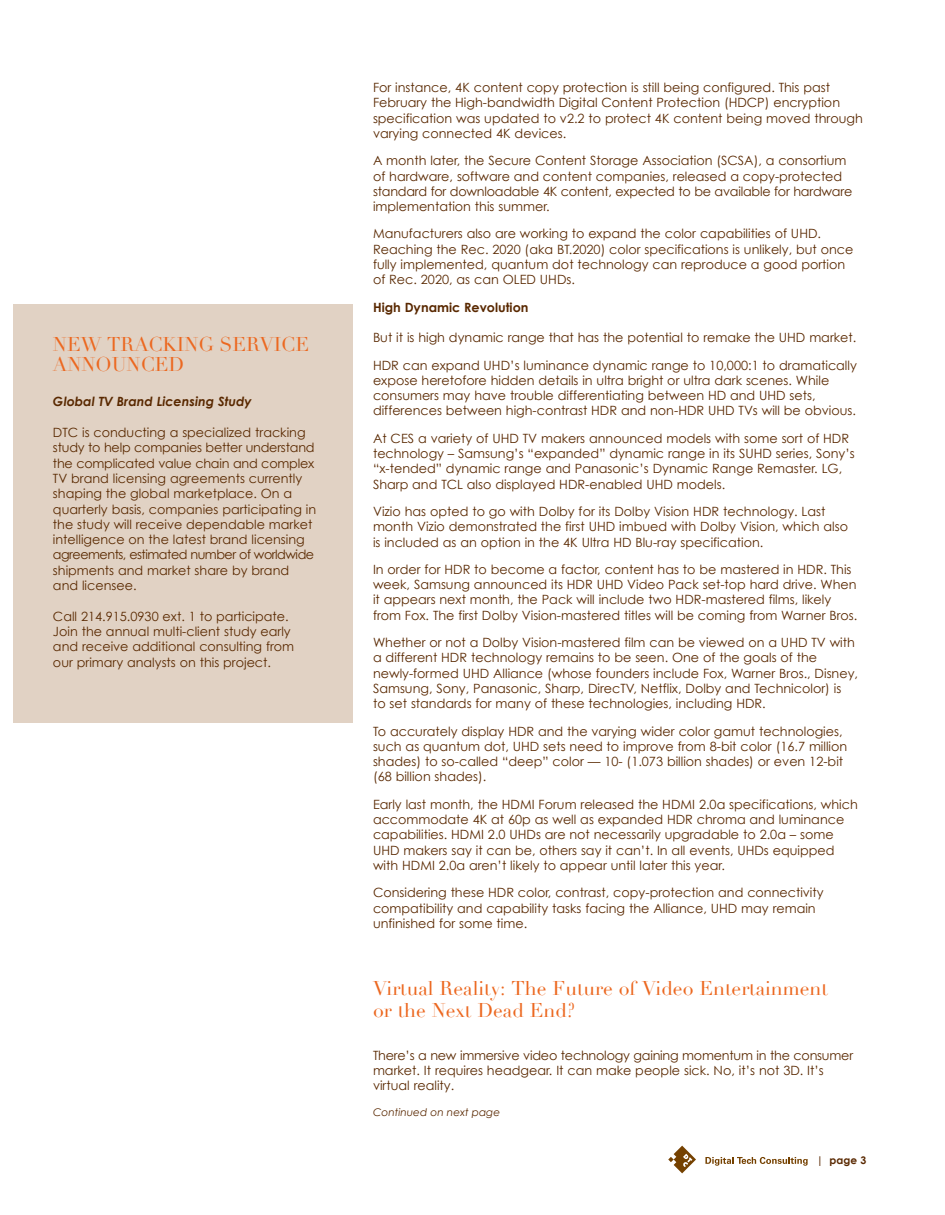
<style>
.page{position:relative;width:945px;height:1215px;background:#fff}
.page>*{position:absolute;margin:0;border:0;box-sizing:border-box;transform-origin:0 0}
.t1{font:19.5px/22.5px "Didot";color:#ec6820}
.t2{font:12.75px/15.3px "Century Gothic";color:#592800}
.t3{font:italic 700 12.75px "Century Gothic";color:#592800}
.t4{font:700 12.75px "Century Gothic";color:#592800}
.t5{font:italic 10.5px "Century Gothic";color:#592800}
.t6{font:700 10.5px "Century Gothic";color:#592800}
</style>
<div class="page">
<div style="left:14px;top:304px;width:339px;height:419px;background:#e1d2c4"></div>
<svg style="left:668px;top:1146px;width:28px;height:27px"></svg>
<svg style="left:705px;top:1157px;width:103px;height:9px"></svg>
<h1 class="t1" style="left:53px;top:334px;width:258px;line-height:20.7px">NEW TRACKING SERVICE<br>ANNOUNCED</h1>
<p class="t3" style="left:53px;top:394px;width:201px">Global TV Brand Licensing Study</p>
<p class="t2" style="left:53px;top:424px;width:265px">DTC is conducting a specialized tracking study to help companies better understand the complicated value chain and complex TV brand licensing agreements currently shaping the global marketplace. on a quarterly basis, companies participating in the study will receive dependable market intelligence on the latest brand licensing agreements, estimated number of worldwide shipments and market share by brand and licensee.</p>
<p class="t2" style="left:53px;top:608px;width:243px">Call 214.915.0930 ext. 1 to participate.<br>Join the annual multi-client study early and receive additional consulting from our primary analysts on this project.</p>
<p class="t2" style="left:373px;top:79px;width:491px">For instance, 4K content copy protection is still being configured. This past February the High-bandwidth Digital Content Protection (HDCP) encryption specification was updated to v2.2 to protect 4K content being moved through varying connected 4K devices.</p>
<p class="t2" style="left:373px;top:153px;width:481px">A month later, the secure Content storage Association (sCsA), a consortium of hardware, software and content companies, released a copy-protected standard for downloadable 4K content, expected to be available for hardware implementation this summer.</p>
<p class="t2" style="left:373px;top:226px;width:482px">Manufacturers also are working to expand the color capabilities of UHD. reaching the rec. 2020 (aka BT.2020) color specifications is unlikely, but once fully implemented, quantum dot technology can reproduce a good portion of rec. 2020, as can oLeD UHDs.</p>
<p class="t4" style="left:373px;top:299px;width:157px">high Dynamic revolution</p>
<p class="t2" style="left:373px;top:324px;width:485px;line-height:27.3px">But it is high dynamic range that has the potential to remake the UHD market.<br>HDr can expand UHD’s luminance dynamic range to 10,000:1 to dramatically</p>
<p class="t2" style="left:373px;top:372px;width:485px">expose heretofore hidden details in ultra bright or ultra dark scenes. While consumers may have trouble differentiating between HD and UHD sets, differences between high-contrast HDr and non-HDr UHD TVs will be obvious.</p>
<p class="t2" style="left:373px;top:430px;width:483px">At Ces a variety of UHD TV makers announced models with some sort of HDr technology – samsung’s “expanded” dynamic range in its sUHD series, sony’s “x-tended” dynamic range and Panasonic’s Dynamic range remaster. LG, sharp and TCL also displayed HDr-enabled UHD models.</p>
<p class="t2" style="left:373px;top:503px;width:477px">Vizio has opted to go with Dolby for its Dolby Vision HDr technology. Last month Vizio demonstrated the first UHD imbued with Dolby Vision, which also is included as an option in the 4K Ultra HD Blu-ray specification.</p>
<p class="t2" style="left:373px;top:561px;width:486px">In order for HDr to become a factor, content has to be mastered in HDr. This week, samsung announced its HDr UHD Video Pack set-top hard drive. When it appears next month, the Pack will include two HDr-mastered films, likely from Fox. The first Dolby Vision-mastered titles will be coming from Warner Bros.</p>
<p class="t2" style="left:373px;top:634px;width:487px">Whether or not a Dolby Vision-mastered film can be viewed on a UHD TV with a different HDr technology remains to be seen. one of the goals of the newly-formed UHD Alliance (whose founders include Fox, Warner Bros., Disney, samsung, sony, Panasonic, sharp, DirecTV, Netflix, Dolby and Technicolor) is<br>to set standards for many of these technologies, including HDr.</p>
<p class="t2" style="left:373px;top:723px;width:476px">To accurately display HDr and the varying wider color gamut technologies, such as quantum dot, UHD sets need to improve from 8-bit color (16.7 million shades) to so-called “deep” color — 10- (1.073 billion shades) or even 12-bit (68 billion shades).</p>
<p class="t2" style="left:373px;top:796px;width:486px">early last month, the HDMI Forum released the HDMI 2.0a specifications, which accommodate 4K at 60p as well as expanded HDr chroma and luminance capabilities. HDMI 2.0 UHDs are not necessarily upgradable to 2.0a – some UHD makers say it can be, others say it can’t. In all events, UHDs equipped with HDMI 2.0a aren’t likely to appear until later this year.</p>
<p class="t2" style="left:373px;top:885px;width:452px">Considering these HDr color, contrast, copy-protection and connectivity compatibility and capability tasks facing the Alliance, UHD may remain unfinished for some time.</p>
<h1 class="t1" style="left:373px;top:977px;width:457px">Virtual Reality: The Future of Video Entertainment or the Next Dead End?</h1>
<p class="t2" style="left:373px;top:1047px;width:482px">There’s a new immersive video technology gaining momentum in the consumer market. It requires headgear. It can make people sick. No, it’s not 3D. It’s virtual reality.</p>
<p class="t5" style="left:373px;top:1105px;width:129px">Continued on next page</p>
<p class="t6" style="left:817px;top:1153px;width:51px">| page 3</p>
</div>
